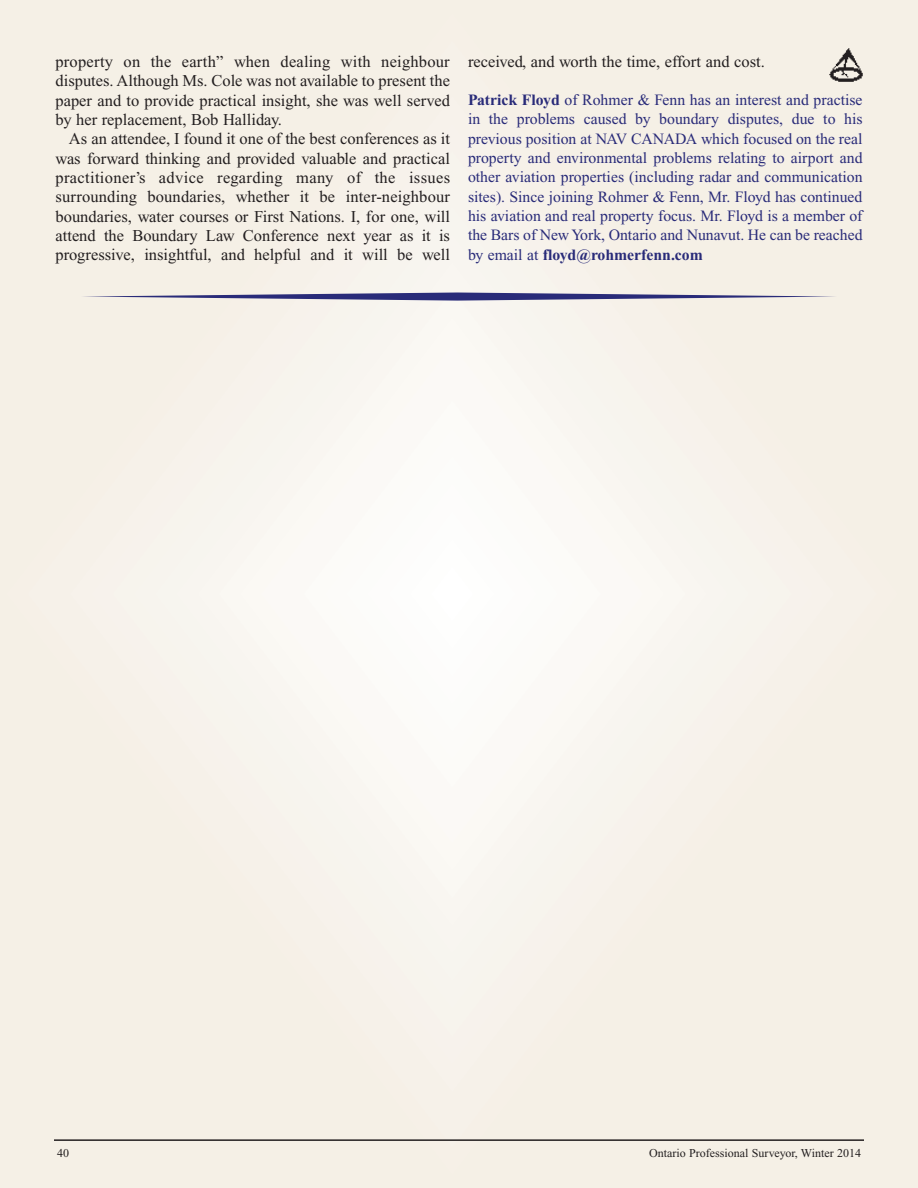
<style>
.page{position:relative;width:918px;height:1188px;background:#f5f0e6}
.page>*{position:absolute;margin:0;border:0;box-sizing:border-box;transform-origin:0 0}
.t1{font:16.5px/19.4px "Times New Roman";color:#231f20;text-align:justify}
.t2{font:15.75px/19.4px "Times New Roman";color:#292b79;text-align:justify}
.t3{font:12px "Times New Roman";color:#231f20}
.s1{font-weight:700}
</style>
<div class="page">
<div style="left:6px;top:13px;width:892px;height:1162px;background:#f5f0e6"></div>
<div style="left:27px;top:40px;width:850px;height:1108px;background:#f5f0e6"></div>
<div style="left:49px;top:68px;width:807px;height:1052px;background:#f5f0e6"></div>
<div style="left:70px;top:96px;width:765px;height:996px;background:#f5f0e6"></div>
<div style="left:91px;top:123px;width:722px;height:942px;background:#f5f0e6"></div>
<div style="left:112px;top:151px;width:680px;height:886px;background:#f5f0e6"></div>
<div style="left:134px;top:179px;width:637px;height:830px;background:#f5f0e6"></div>
<div style="left:155px;top:206px;width:595px;height:776px;background:#f6f0e7"></div>
<div style="left:176px;top:234px;width:552px;height:720px;background:#f6f1e9"></div>
<div style="left:197px;top:262px;width:510px;height:664px;background:#f7f2eb"></div>
<div style="left:219px;top:290px;width:467px;height:609px;background:#f7f4ed"></div>
<div style="left:240px;top:317px;width:425px;height:554px;background:#f7f4ee"></div>
<div style="left:261px;top:345px;width:382px;height:498px;background:#f8f5f0"></div>
<div style="left:282px;top:373px;width:340px;height:442px;background:#f9f6f1"></div>
<div style="left:304px;top:400px;width:297px;height:388px;background:#fbf9f4"></div>
<div style="left:325px;top:428px;width:255px;height:332px;background:#fbf9f6"></div>
<svg style="left:346px;top:456px;width:212px;height:276px"></svg>
<svg style="left:367px;top:483px;width:170px;height:222px"></svg>
<hr style="left:54px;top:1139px;width:810px;height:2px;background:#231f20">
<img style="left:828px;top:48px;width:36px;height:35px">
<svg style="left:81px;top:292px;width:756px;height:9px;background:#9997b5"></svg>
<p class="t1" style="left:56px;top:53px;width:396px">property on the earth” when dealing with neighbour disputes. Although Ms. Cole was not available to present the paper and to provide practical insight, she was well served by her replacement, Bob Halliday.</p>
<p class="t1" style="left:56px;top:131px;width:396px;text-indent:13px">As an attendee, I found it one of the best conferences as it was forward thinking and provided valuable and practical practitioner’s advice regarding many of the issues surrounding boundaries, whether it be inter-neighbour boundaries, water courses or First Nations. I, for one, will attend the Boundary Law Conference next year as it is progressive, insightful, and helpful and it will be well</p>
<p class="t1" style="left:468px;top:53px;width:298px">received, and worth the time, effort and cost.</p>
<p class="t2" style="left:468px;top:92px;width:396px"><span class="s1">Patrick Floyd</span> of Rohmer &amp; Fenn has an interest and practise in the problems caused by boundary disputes, due to his previous position at NAV CANADA which focused on the real property and environmental problems relating to airport and other aviation properties (including radar and communication sites). Since joining Rohmer &amp; Fenn, Mr. Floyd has continued his aviation and real property focus. Mr. Floyd is a member of the Bars of New York, Ontario and Nunavut. He can be reached by email at <span class="s1">floyd@rohmerfenn.com</span></p>
<p class="t3" style="left:57px;top:1148px;width:13px">40</p>
<p class="t3" style="left:649px;top:1148px;width:213px">Ontario Professional Surveyor, Winter 2014</p>
</div>
